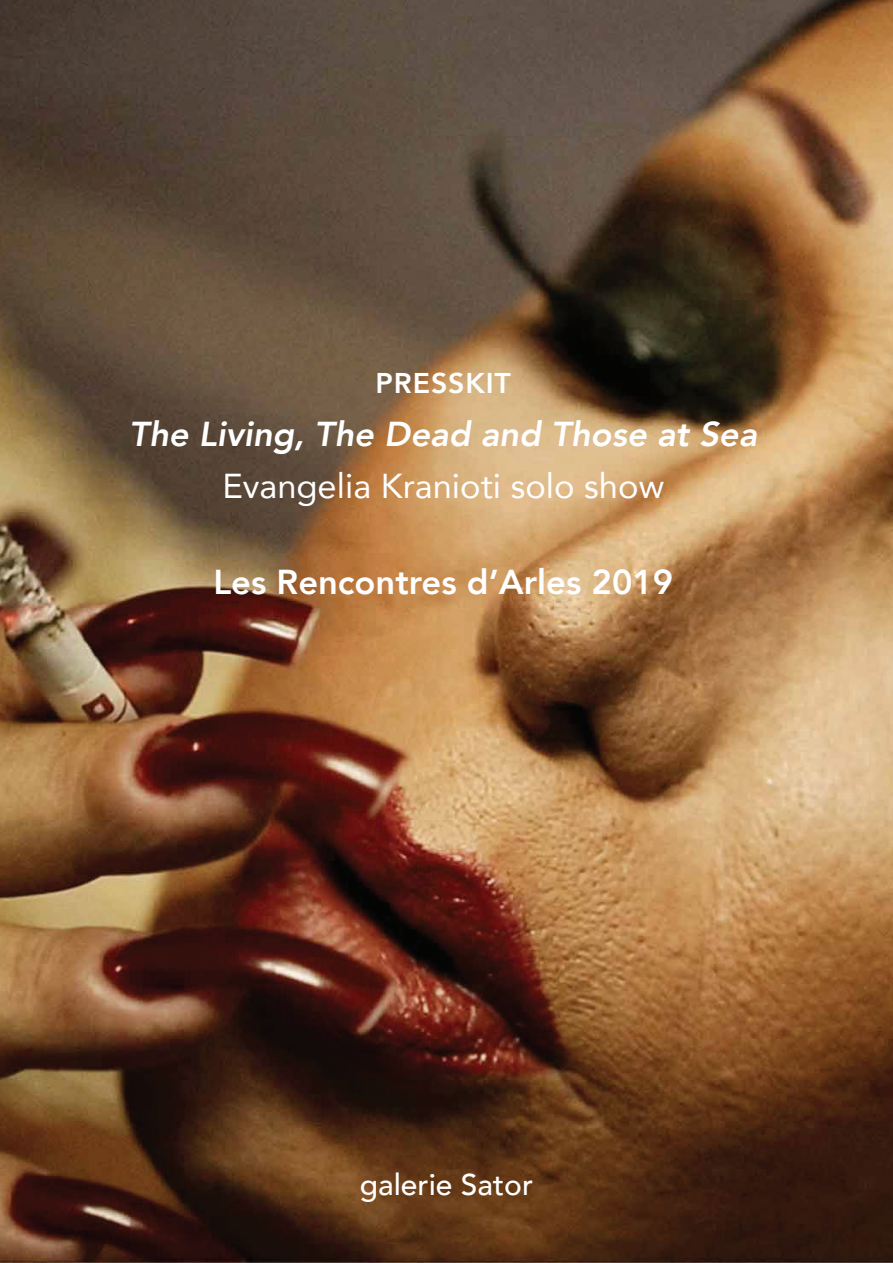
<style>
.page{position:relative;width:893px;height:1263px;background:#fff}
.page>*{position:absolute;margin:0;border:0;box-sizing:border-box;transform-origin:0 0}
.t1{font:italic 800 34.5px "Avenir";color:#fff}
.t2{font:34.5px "Avenir";color:#fff}
.t3{font:800 34.5px "Avenir";color:#fff}
.t4{font:500 30px "Avenir";color:#fff}
.t5{font:800 28.5px "Avenir";letter-spacing:.03em;color:#fff}
</style>
<div class="page">
<img style="left:0;top:0;width:893px;height:1263px">
<p class="t5" style="left:376px;top:361px;width:137px">PRESSKIT</p>
<p class="t1" style="left:129px;top:413px;width:629px">The Living, The Dead and Those at Sea</p>
<p class="t2" style="left:222px;top:458px;width:443px">Evangelia Kranioti solo show</p>
<p class="t3" style="left:213px;top:555px;width:461px">Les Rencontres d’Arles 2019</p>
<p class="t4" style="left:360px;top:1158px;width:175px">galerie Sator</p>
</div>
